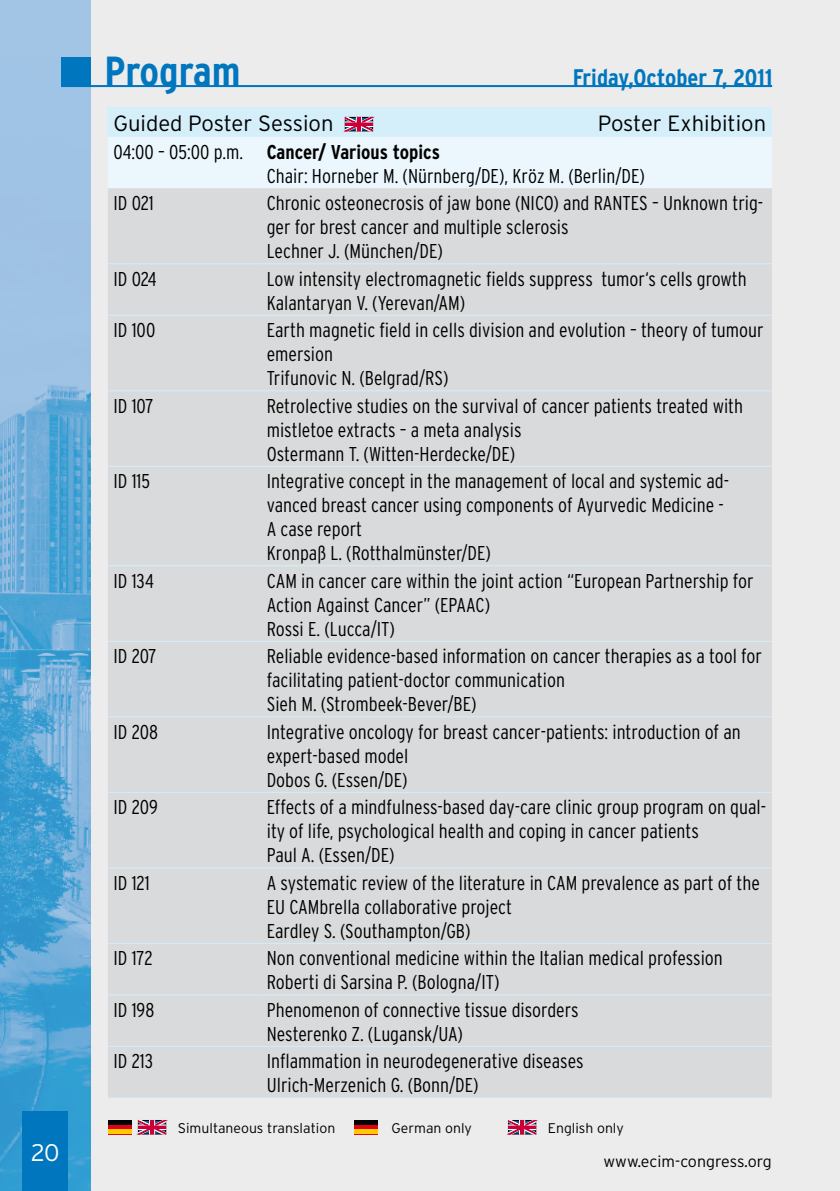
<style>
.page{position:relative;width:840px;height:1191px;background:#fff}
.page>*{position:absolute;margin:0;border:0;box-sizing:border-box;transform-origin:0 0}
.t1{font:700 condensed 42px "Interstate";color:#0076be}
.t2{font:700 condensed 24px "Interstate";color:#0076be}
.t3{font:300 24px "Interstate";color:#fff}
.t4{font:300 22px "Interstate";color:#000}
.t5{font:300 condensed 20px/24px "Interstate";color:#000}
.t6{font:300 16px "Interstate";color:#000}
.t7{font:300 14px "Interstate";color:#000}
.s1{font-weight:700}
</style>
<div class="page">
<div style="left:0;top:0;width:839px;height:1191px;background:#ececed"></div>
<div style="left:0;top:0;width:91px;height:1191px;background:#a2c4e5"></div>
<img style="left:0;top:87px;width:91px;height:1104px">
<div style="left:23px;top:1111px;width:45px;height:80px;background:#0076be"></div>
<hr style="left:839px;top:0;width:1px;height:1191px;background:#ececed">
<div style="left:61px;top:57px;width:30px;height:29px;background:#0076be"></div>
<hr style="left:61px;top:85px;width:710px;height:2px;background:#0076be">
<svg style="left:108px;top:1124px;width:23px;height:5px"></svg>
<hr style="left:108px;top:1120px;width:23px;height:4px;background:#000">
<div style="left:108px;top:1129px;width:23px;height:5px;background:#ffcb00"></div>
<svg style="left:138px;top:1120px;width:28px;height:14px"></svg>
<div style="left:138px;top:1126px;width:28px;height:2px;border:1px solid #c90038"></div>
<svg style="left:535px;top:1120px;width:1px;height:14px"></svg>
<svg style="left:508px;top:1120px;width:27px;height:14px"></svg>
<div style="left:508px;top:1126px;width:27px;height:2px;border:1px solid #c90038"></div>
<svg style="left:354px;top:1124px;width:24px;height:5px"></svg>
<hr style="left:354px;top:1120px;width:24px;height:4px;background:#000">
<div style="left:354px;top:1129px;width:24px;height:5px;background:#ffcb00"></div>
<div style="left:108px;top:108px;width:663px;height:29px;background:#d4eefa"></div>
<div style="left:108px;top:137px;width:663px;height:51px;background:#ebf7fd"></div>
<div style="left:108px;top:188px;width:663px;height:127px;background:#d9dadb"></div>
<div style="left:108px;top:316px;width:663px;height:781px;background:#d9dadb"></div>
<hr style="left:108px;top:263px;width:153px;height:1px;background:#d4eefa">
<hr style="left:261px;top:263px;width:510px;height:1px;background:#d4eefa">
<hr style="left:108px;top:315px;width:153px;height:1px;background:#d4eefa">
<hr style="left:261px;top:315px;width:510px;height:1px;background:#d4eefa">
<hr style="left:108px;top:641px;width:153px;height:1px;background:#d4eefa">
<hr style="left:261px;top:641px;width:510px;height:1px;background:#d4eefa">
<hr style="left:108px;top:390px;width:153px;height:1px;background:#d4eefa">
<hr style="left:261px;top:390px;width:510px;height:1px;background:#d4eefa">
<hr style="left:108px;top:466px;width:153px;height:1px;background:#d4eefa">
<hr style="left:261px;top:466px;width:510px;height:1px;background:#d4eefa">
<hr style="left:108px;top:565px;width:153px;height:1px;background:#d4eefa">
<hr style="left:261px;top:565px;width:510px;height:1px;background:#d4eefa">
<hr style="left:108px;top:716px;width:153px;height:1px;background:#d4eefa">
<hr style="left:261px;top:716px;width:510px;height:1px;background:#d4eefa">
<hr style="left:108px;top:792px;width:153px;height:1px;background:#d4eefa">
<hr style="left:261px;top:792px;width:510px;height:1px;background:#d4eefa">
<hr style="left:108px;top:867px;width:153px;height:1px;background:#d4eefa">
<hr style="left:261px;top:867px;width:510px;height:1px;background:#d4eefa">
<hr style="left:108px;top:943px;width:153px;height:1px;background:#d4eefa">
<hr style="left:261px;top:943px;width:510px;height:1px;background:#d4eefa">
<hr style="left:108px;top:994px;width:153px;height:1px;background:#d4eefa">
<hr style="left:261px;top:994px;width:510px;height:1px;background:#d4eefa">
<hr style="left:108px;top:1045px;width:153px;height:1px;background:#d4eefa">
<hr style="left:261px;top:1045px;width:510px;height:1px;background:#d4eefa">
<hr style="left:108px;top:1097px;width:153px;height:1px;background:#d4eefa">
<hr style="left:261px;top:1097px;width:510px;height:1px;background:#d4eefa">
<svg style="left:372px;top:117px;width:1px;height:14px"></svg>
<svg style="left:345px;top:117px;width:27px;height:14px"></svg>
<div style="left:345px;top:123px;width:27px;height:2px;border:1px solid #c90038"></div>
<p class="t3" style="left:31px;top:1139px;width:30px">20</p>
<h1 class="t1" style="left:104px;top:48px;width:137px">Program</h1>
<p class="t2" style="left:572px;top:65px;width:201px">Friday,October 7, 2011</p>
<p class="t4" style="left:113px;top:111px;width:221px">Guided Poster Session</p>
<p class="t4" style="left:597px;top:111px;width:170px">Poster Exhibition</p>
<p class="t5" style="left:266px;top:139px;width:379px;text-indent:-153px">04:00 – 05:00 p.m. <span class="s1">Cancer/ Various topics<br></span>Chair: Horneber M. (Nürnberg/DE), Kröz M. (Berlin/DE)</p>
<p class="t5" style="left:113px;top:191px;width:42px">ID 021</p>
<p class="t5" style="left:266px;top:191px;width:497px">Chronic osteonecrosis of jaw bone (NICO) and RANTES – Unknown trig&shy;ger for brest cancer and multiple sclerosis<br>Lechner J. (München/DE)</p>
<p class="t5" style="left:113px;top:266px;width:45px">ID 024</p>
<p class="t5" style="left:266px;top:266px;width:481px">Low intensity electromagnetic fields suppress tumor‘s cells growth<br>Kalantaryan V. (Yerevan/AM)</p>
<p class="t5" style="left:113px;top:318px;width:43px">ID 100</p>
<p class="t5" style="left:266px;top:318px;width:498px">Earth magnetic field in cells division and evolution – theory of tumour emersion<br>Trifunovic N. (Belgrad/RS)</p>
<p class="t5" style="left:113px;top:393px;width:42px">ID 107</p>
<p class="t5" style="left:266px;top:393px;width:477px">Retrolective studies on the survival of cancer patients treated with mistletoe extracts – a meta analysis<br>Ostermann T. (Witten-Herdecke/DE)</p>
<p class="t5" style="left:113px;top:469px;width:38px">ID 115</p>
<p class="t5" style="left:266px;top:469px;width:463px">Integrative concept in the management of local and systemic ad&shy;vanced breast cancer using components of Ayurvedic Medicine - A case report<br>Kronpaß L. (Rotthalmünster/DE)</p>
<p class="t5" style="left:113px;top:568px;width:42px">ID 134</p>
<p class="t5" style="left:266px;top:568px;width:488px">CAM in cancer care within the joint action “European Partnership for<br>Action Against Cancer” (EPAAC)<br>Rossi E. (Lucca/IT)</p>
<p class="t5" style="left:113px;top:644px;width:45px">ID 207</p>
<p class="t5" style="left:266px;top:644px;width:496px">Reliable evidence-based information on cancer therapies as a tool for facilitating patient-doctor communication<br>Sieh M. (Strombeek-Bever/BE)</p>
<p class="t5" style="left:113px;top:719px;width:46px">ID 208</p>
<p class="t5" style="left:266px;top:719px;width:475px">Integrative oncology for breast cancer-patients: introduction of an expert-based model<br>Dobos G. (Essen/DE)</p>
<p class="t5" style="left:113px;top:795px;width:46px">ID 209</p>
<p class="t5" style="left:266px;top:795px;width:500px">Effects of a mindfulness-based day-care clinic group program on qual&shy;ity of life, psychological health and coping in cancer patients<br>Paul A. (Essen/DE)</p>
<p class="t5" style="left:113px;top:870px;width:38px">ID 121</p>
<p class="t5" style="left:266px;top:870px;width:494px">A systematic review of the literature in CAM prevalence as part of the<br>EU CAMbrella collaborative project<br>Eardley S. (Southampton/GB)</p>
<p class="t5" style="left:113px;top:946px;width:41px">ID 172</p>
<p class="t5" style="left:266px;top:946px;width:457px">Non conventional medicine within the Italian medical profession<br>Roberti di Sarsina P. (Bologna/IT)</p>
<p class="t5" style="left:113px;top:997px;width:42px">ID 198</p>
<p class="t5" style="left:266px;top:997px;width:313px">Phenomenon of connective tissue disorders<br>Nesterenko Z. (Lugansk/UA)</p>
<p class="t5" style="left:113px;top:1049px;width:41px">ID 213</p>
<p class="t5" style="left:266px;top:1049px;width:318px">Inflammation in neurodegenerative diseases<br>Ulrich-Merzenich G. (Bonn/DE)</p>
<p class="t7" style="left:178px;top:1120px;width:159px">Simultaneous translation</p>
<p class="t7" style="left:391px;top:1120px;width:82px">German only</p>
<p class="t7" style="left:547px;top:1120px;width:77px">English only</p>
<p class="t6" style="left:603px;top:1152px;width:170px">www.ecim-congress.org</p>
</div>
